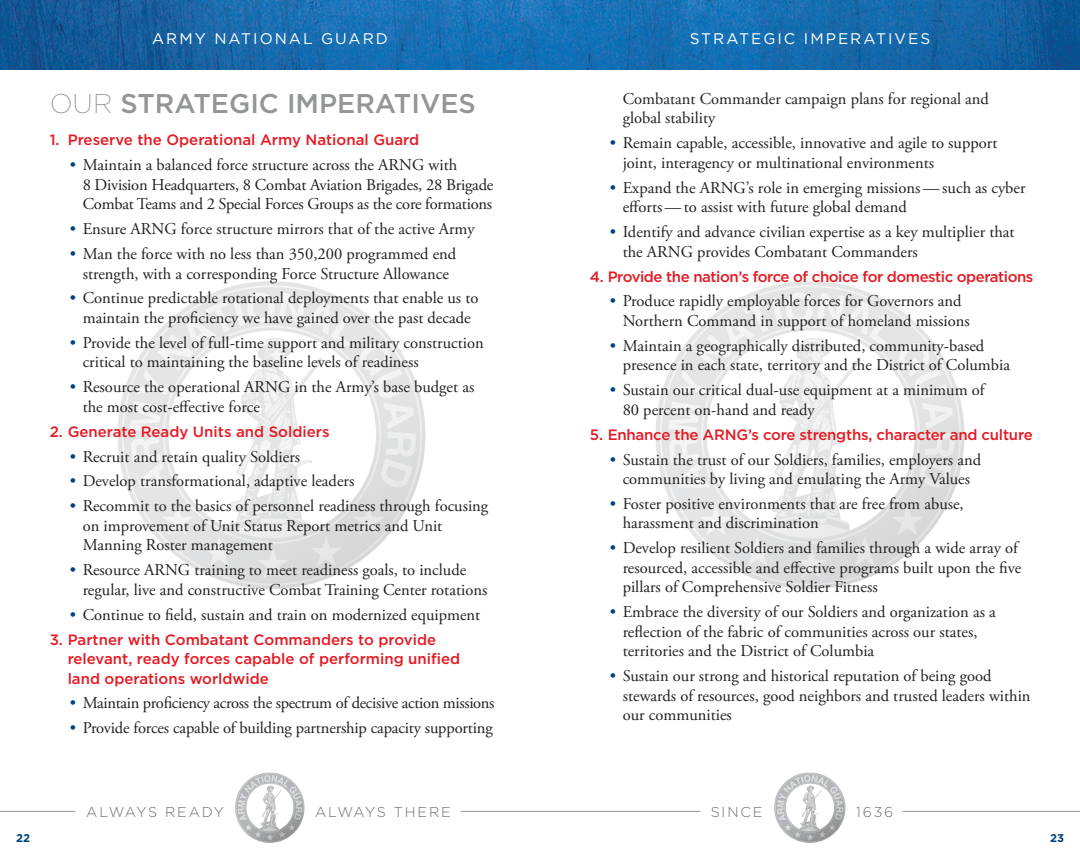
<style>
.page{position:relative;width:1080px;height:864px;background:#fff}
.page>*{position:absolute;margin:0;border:0;box-sizing:border-box;transform-origin:0 0}
.t1{font:500 27.15px "Gotham HTF";color:#939598}
.t2{font:16.5px/19.5px "Adobe Garamond Pro";color:#231f20}
.t3{font:16.5px "Adobe Garamond Pro";letter-spacing:-.02em;color:#231f20}
.t4{font:15.3px "Gotham HTF";letter-spacing:.13em;color:#fff}
.t5{font:500 15px/19.5px "Gotham HTF";color:#e51a23}
.t6{font:500 15px "Gotham HTF";letter-spacing:-.03em;color:#e51a23}
.t7{font:300 14.25px "Gotham HTF";letter-spacing:.13em;color:#6c6d70}
.t8{font:300 14.25px "Gotham HTF";letter-spacing:.095em;color:#6c6d70}
.t9{font:700 11.25px "Gotham HTF";color:#00447b}
.s1{font-weight:200}
.s2{color:#00447b}
</style>
<div class="page">
<img style="left:235px;top:772px;width:70px;height:71px">
<hr style="left:0;top:811px;width:75px;height:1px;background:#939598">
<hr style="left:461px;top:811px;width:239px;height:1px;background:#939598">
<img style="left:774px;top:772px;width:72px;height:71px">
<hr style="left:902px;top:811px;width:178px;height:1px;background:#939598">
<img style="left:656px;top:281px;width:309px;height:308px">
<img style="left:118px;top:281px;width:308px;height:308px">
<img style="left:0;top:0;width:1080px;height:69px">
<p class="t4" style="left:152px;top:30px;width:237px">ARMY NATIONAL GUARD</p>
<p class="t1" style="left:50px;top:88px;width:428px"><span class="s1">OUR</span> STRATEGIC IMPERATIVES</p>
<p class="t5" style="left:50px;top:130px;width:371px">1. Preserve the Operational Army National Guard</p>
<p class="t2" style="left:83px;top:156px;width:412px;text-indent:-13px"><span class="s2">•</span> Maintain a balanced force structure across the ARNG with<br>8 Division Headquarters, 8 Combat Aviation Brigades, 28 Brigade<br>Combat Teams and 2 Special Forces Groups as the core formations</p>
<p class="t2" style="left:70px;top:220px;width:406px"><span class="s2">•</span> Ensure ARNG force structure mirrors that of the active Army</p>
<p class="t2" style="left:70px;top:245px;width:388px;text-align:center"><span class="s2">•</span> Man the force with no less than 350,200 programmed end strength, with a corresponding Force Structure Allowance</p>
<p class="t2" style="left:70px;top:289px;width:410px;text-align:center"><span class="s2">•</span> Continue predictable rotational deployments that enable us to maintain the proficiency we have gained over the past decade</p>
<p class="t2" style="left:83px;top:333px;width:403px;text-indent:-13px"><span class="s2">•</span> Provide the level of full-time support and military construction critical to maintaining the baseline levels of readiness</p>
<p class="t2" style="left:83px;top:378px;width:393px;text-indent:-13px"><span class="s2">•</span> Resource the operational ARNG in the Army’s base budget as the most cost-effective force</p>
<p class="t5" style="left:50px;top:421px;width:281px">2. Generate Ready Units and Soldiers</p>
<p class="t2" style="left:70px;top:447px;width:232px"><span class="s2">•</span> Recruit and retain quality Soldiers</p>
<p class="t2" style="left:70px;top:472px;width:286px"><span class="s2">•</span> Develop transformational, adaptive leaders</p>
<p class="t2" style="left:83px;top:497px;width:407px;text-indent:-13px"><span class="s2">•</span> Recommit to the basics of personnel readiness through focusing on improvement of Unit Status Report metrics and Unit<br>Manning Roster management</p>
<p class="t2" style="left:83px;top:561px;width:406px;text-indent:-13px"><span class="s2">•</span> Resource ARNG training to meet readiness goals, to include regular, live and constructive Combat Training Center rotations</p>
<p class="t2" style="left:70px;top:605px;width:412px"><span class="s2">•</span> Continue to field, sustain and train on modernized equipment</p>
<p class="t5" style="left:68px;top:629px;width:394px;text-indent:-18px">3. Partner with Combatant Commanders to provide relevant, ready forces capable of performing unified land operations worldwide</p>
<p class="t3" style="left:70px;top:693px;width:426px"><span class="s2">•</span> Maintain proficiency across the spectrum of decisive action missions</p>
<p class="t2" style="left:70px;top:719px;width:424px"><span class="s2">•</span> Provide forces capable of building partnership capacity supporting</p>
<p class="t4" style="left:690px;top:30px;width:242px">STRATEGIC IMPERATIVES</p>
<p class="t2" style="left:623px;top:90px;width:368px">Combatant Commander campaign plans for regional and global stability</p>
<p class="t2" style="left:623px;top:134px;width:376px;text-indent:-13px"><span class="s2">•</span> Remain capable, accessible, innovative and agile to support joint, interagency or multinational environments</p>
<p class="t2" style="left:623px;top:178px;width:404px;text-indent:-13px"><span class="s2">•</span> Expand the ARNG’s role in emerging missions — such as cyber efforts — to assist with future global demand</p>
<p class="t2" style="left:623px;top:223px;width:393px;text-indent:-13px"><span class="s2">•</span> Identify and advance civilian expertise as a key multiplier that the ARNG provides Combatant Commanders</p>
<p class="t6" style="left:590px;top:268px;width:445px">4. Provide the nation’s force of choice for domestic operations</p>
<p class="t2" style="left:623px;top:292px;width:349px;text-indent:-13px"><span class="s2">•</span> Produce rapidly employable forces for Governors and<br>Northern Command in support of homeland missions</p>
<p class="t2" style="left:623px;top:336px;width:389px;text-indent:-13px"><span class="s2">•</span> Maintain a geographically distributed, community-based presence in each state, territory and the District of Columbia</p>
<p class="t2" style="left:623px;top:381px;width:363px;text-indent:-13px"><span class="s2">•</span> Sustain our critical dual-use equipment at a minimum of<br>80 percent on-hand and ready</p>
<p class="t5" style="left:590px;top:424px;width:445px">5. Enhance the ARNG’s core strengths, character and culture</p>
<p class="t2" style="left:610px;top:450px;width:373px;text-align:center"><span class="s2">•</span> Sustain the trust of our Soldiers, families, employers and communities by living and emulating the Army Values</p>
<p class="t2" style="left:623px;top:495px;width:343px;text-indent:-13px"><span class="s2">•</span> Foster positive environments that are free from abuse, harassment and discrimination</p>
<p class="t2" style="left:623px;top:539px;width:400px;text-indent:-13px"><span class="s2">•</span> Develop resilient Soldiers and families through a wide array of resourced, accessible and effective programs built upon the five pillars of Comprehensive Soldier Fitness</p>
<p class="t2" style="left:623px;top:603px;width:375px;text-indent:-13px"><span class="s2">•</span> Embrace the diversity of our Soldiers and organization as a reflection of the fabric of communities across our states, territories and the District of Columbia</p>
<p class="t2" style="left:623px;top:667px;width:409px;text-indent:-13px"><span class="s2">•</span> Sustain our strong and historical reputation of being good stewards of resources, good neighbors and trusted leaders within our communities</p>
<p class="t8" style="left:86px;top:804px;width:139px">ALWAYS READY</p>
<p class="t7" style="left:315px;top:804px;width:137px">ALWAYS THERE</p>
<p class="t7" style="left:711px;top:804px;width:53px">SINCE</p>
<p class="t7" style="left:856px;top:804px;width:39px">1636</p>
<p class="t9" style="left:16px;top:832px;width:16px">22</p>
<p class="t9" style="left:1050px;top:832px;width:15px">23</p>
</div>
